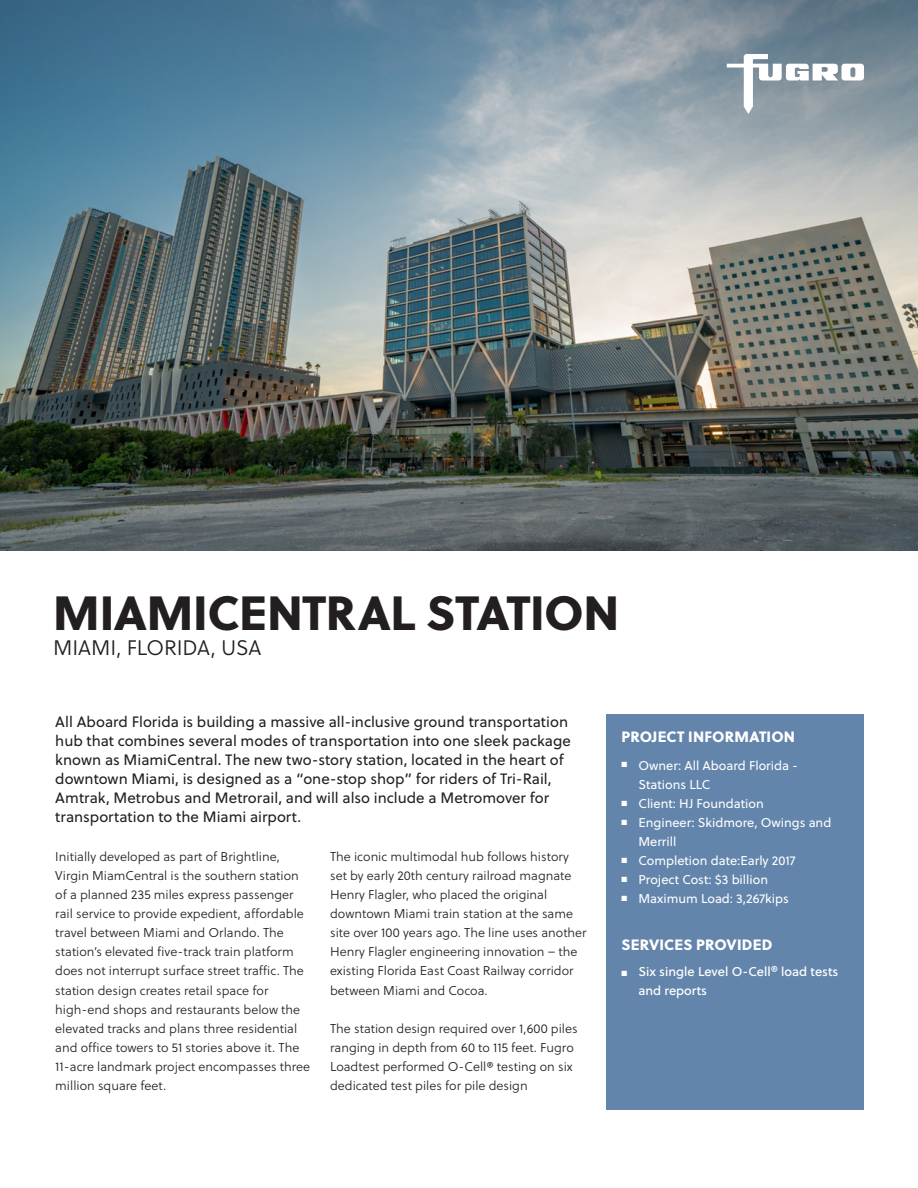
<style>
.page{position:relative;width:918px;height:1188px;background:#fff}
.page>*{position:absolute;margin:0;border:0;box-sizing:border-box;transform-origin:0 0}
._02_Main_title_black{font:48px "Soleil Xb";letter-spacing:-.01em;color:#231f20}
._02_Main_title_light{font:21px "Soleil Lt";letter-spacing:-.005em;color:#231f20}
._03_Intro_text{font:15px/19.2px "Soleil";color:#231f20}
._04_Subheading{font:15px "Soleil Xb";letter-spacing:.01em;color:#fff}
._04_Body_text{font:12.75px/19.2px "Soleil Lt";color:#231f20}
.t1{font:12.75px/19.2px "Soleil";color:#fff}
.t2{font:12.75px/19.2px "Soleil Bk";color:#fff}
</style>
<div class="page">
<img style="left:0;top:0;width:918px;height:551px">
<svg style="left:492px;top:0;width:426px;height:320px;background:#9fa7aa"></svg>
<svg style="left:727px;top:54px;width:137px;height:60px"></svg>
<div style="left:606px;top:714px;width:258px;height:396px;background:#6385ac"></div>
<p class="_02_Main_title_black" style="left:53px;top:575px;width:568px">MIAMICENTRAL STATION</p>
<p class="_02_Main_title_light" style="left:53px;top:633px;width:210px">MIAMI, FLORIDA, USA</p>
<p class="_03_Intro_text" style="left:55px;top:712px;width:517px">All Aboard Florida is building a massive all-inclusive ground transportation hub that combines several modes of transportation into one sleek package known as MiamiCentral. The new two-story station, located in the heart of downtown Miami, is designed as a “one-stop shop” for riders of Tri-Rail, Amtrak, Metrobus and Metrorail, and will also include a Metromover for transportation to the Miami airport.</p>
<p class="_04_Body_text" style="left:55px;top:846px;width:256px">Initially developed as part of Brightline, Virgin MiamCentral is the southern station of a planned 235 miles express passenger rail service to provide expedient, affordable travel between Miami and Orlando. The station’s elevated five-track train platform does not interrupt surface street traffic. The station design creates retail space for high-end shops and restaurants below the elevated tracks and plans three residential and office towers to 51 stories above it. The 11-acre landmark project encompasses three million square feet.</p>
<p class="_04_Body_text" style="left:330px;top:846px;width:258px">The iconic multimodal hub follows history set by early 20th century railroad magnate Henry Flagler, who placed the original downtown Miami train station at the same site over 100 years ago. The line uses another Henry Flagler engineering innovation – the existing Florida East Coast Railway corridor between Miami and Cocoa.</p>
<p class="_04_Body_text" style="left:330px;top:1019px;width:249px">The station design required over 1,600 piles ranging in depth from 60 to 115 feet. Fugro Loadtest performed O-Cell® testing on six dedicated test piles for pile design</p>
<p class="_04_Subheading" style="left:621px;top:725px;width:175px">PROJECT INFORMATION</p>
<p class="t1" style="left:638px;top:755px;width:161px;text-indent:-17px">■ Owner: All Aboard Florida -<br>Stations LLC</p>
<p class="t1" style="left:621px;top:793px;width:144px">■ Client: HJ Foundation</p>
<p class="t1" style="left:638px;top:813px;width:194px;text-indent:-17px">■ Engineer: Skidmore, Owings and<br>Merrill</p>
<p class="t1" style="left:621px;top:851px;width:176px">■ Completion date:Early 2017</p>
<p class="t1" style="left:621px;top:870px;width:148px">■ Project Cost: $3 billion</p>
<p class="t1" style="left:621px;top:889px;width:169px">■ Maximum Load: 3,267kips</p>
<p class="_04_Subheading" style="left:621px;top:933px;width:153px">SERVICES PROVIDED</p>
<p class="t2" style="left:638px;top:961px;width:202px;text-indent:-17px">■ Six single Level O-Cell® load tests and reports</p>
</div>
